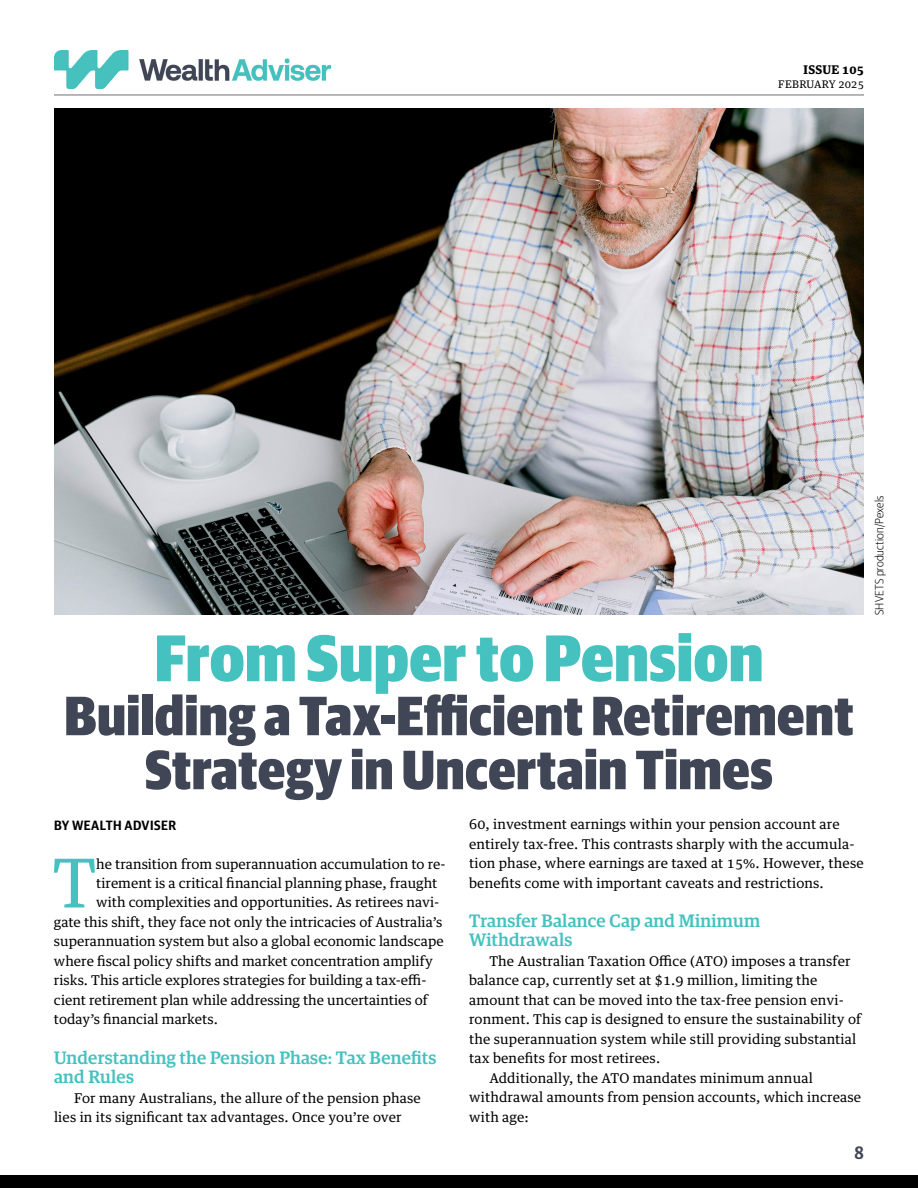
<style>
.page{position:relative;width:918px;height:1188px;background:#fff}
.page>*{position:absolute;margin:0;border:0;box-sizing:border-box;transform-origin:0 0}
.t1{font:67.65px "Guardian Egyptian Text";color:#45c1bf}
.t2{font:900 66px "Guardian Sans Cond";letter-spacing:.01em;color:#45c1bf}
.t3{font:900 55.5px/54px "Guardian Sans Cond";letter-spacing:.01em;color:#414656;text-align:center}
.t4{font:500 18px/19.5px "Guardian Egyptian";letter-spacing:.01em;color:#45c1bf}
.t5{font:600 18px "Guardian Sans Cond";color:#414656}
.t6{font:13.5px/19.5px "Guardian Egyptian Text";letter-spacing:.01em;color:#000}
.t7{font:600 13.5px "Guardian Sans Narrow";letter-spacing:.035em;color:#000}
.t8{font:300 12px "Guardian Sans Narrow";letter-spacing:.01em;color:#000}
.t9{font:700 12px "Guardian Egyptian Text";letter-spacing:.02em;color:#000}
.t10{font:10.5px "Guardian Egyptian Text";letter-spacing:.01em;color:#000}
</style>
<div class="page">
<img style="left:54px;top:108px;width:810px;height:507px">
<div style="left:0;top:1175px;width:918px;height:13px;background:#000"></div>
<hr style="left:54px;top:95px;width:810px;height:1px;background:#6d6e71">
<img style="left:54px;top:51px;width:276px;height:37px">
<p class="t9" style="left:804px;top:60px;width:62px">ISSUE 105</p>
<p class="t10" style="left:778px;top:75px;width:87px">FEBRUARY 2025</p>
<h2 class="t2" style="left:155px;top:609px;width:610px">From Super to Pension</h2>
<h3 class="t3" style="left:64px;top:684px;width:791px">Building a Tax-Efficient Retirement<br>Strategy in Uncertain Times</h3>
<p class="t7" style="left:54px;top:815px;width:123px">BY WEALTH ADVISER</p>
<h1 class="t1" style="left:53px;top:827px;width:45px">T</h1>
<p class="t6" style="left:96px;top:853px;width:351px">he transition from superannuation accumulation to re-</p>
<p class="t6" style="left:96px;top:872px;width:343px">tirement is a critical financial planning phase, fraught</p>
<p class="t6" style="left:96px;top:892px;width:345px">with complexities and opportunities. As retirees navi-</p>
<p class="t6" style="left:54px;top:911px;width:390px">gate this shift, they face not only the intricacies of Australia’s</p>
<p class="t6" style="left:54px;top:931px;width:391px">superannuation system but also a global economic landscape</p>
<p class="t6" style="left:54px;top:950px;width:380px">where fiscal policy shifts and market concentration amplify</p>
<p class="t6" style="left:54px;top:970px;width:374px">risks. This article explores strategies for building a tax-effi-</p>
<p class="t6" style="left:54px;top:989px;width:375px">cient retirement plan while addressing the uncertainties of</p>
<p class="t6" style="left:54px;top:1008px;width:165px">today’s financial markets.</p>
<h3 class="t4" style="left:54px;top:1046px;width:384px">Understanding the Pension Phase: Tax Benefits and Rules</h3>
<p class="t6" style="left:54px;top:1087px;width:368px;text-indent:20px">For many Australians, the allure of the pension phase lies in its significant tax advantages. Once you’re over</p>
<p class="t6" style="left:469px;top:814px;width:396px">60, investment earnings within your pension account are entirely tax-free. This contrasts sharply with the accumula&shy;tion phase, where earnings are taxed at 15%. However, these benefits come with important caveats and restrictions.</p>
<h3 class="t4" style="left:469px;top:910px;width:293px">Transfer Balance Cap and Minimum<br>Withdrawals</h3>
<p class="t6" style="left:489px;top:950px;width:363px">The Australian Taxation Office (ATO) imposes a transfer</p>
<p class="t6" style="left:469px;top:970px;width:350px">balance cap, currently set at $1.9 million, limiting the</p>
<p class="t6" style="left:469px;top:989px;width:376px">amount that can be moved into the tax-free pension envi-</p>
<p class="t6" style="left:469px;top:1009px;width:394px">ronment. This cap is designed to ensure the sustainability of</p>
<p class="t6" style="left:469px;top:1028px;width:389px">the superannuation system while still providing substantial</p>
<p class="t6" style="left:469px;top:1048px;width:193px">tax benefits for most retirees.</p>
<p class="t6" style="left:489px;top:1067px;width:325px">Additionally, the ATO mandates minimum annual</p>
<p class="t6" style="left:469px;top:1087px;width:394px">withdrawal amounts from pension accounts, which increase</p>
<p class="t6" style="left:469px;top:1106px;width:61px">with age:</p>
<h3 class="t5" style="left:855px;top:1140px;width:11px">8</h3>
<p class="t8" style="left:871px;top:615px;width:121px;rotate:-90deg">SHVETS production/Pexels</p>
</div>
